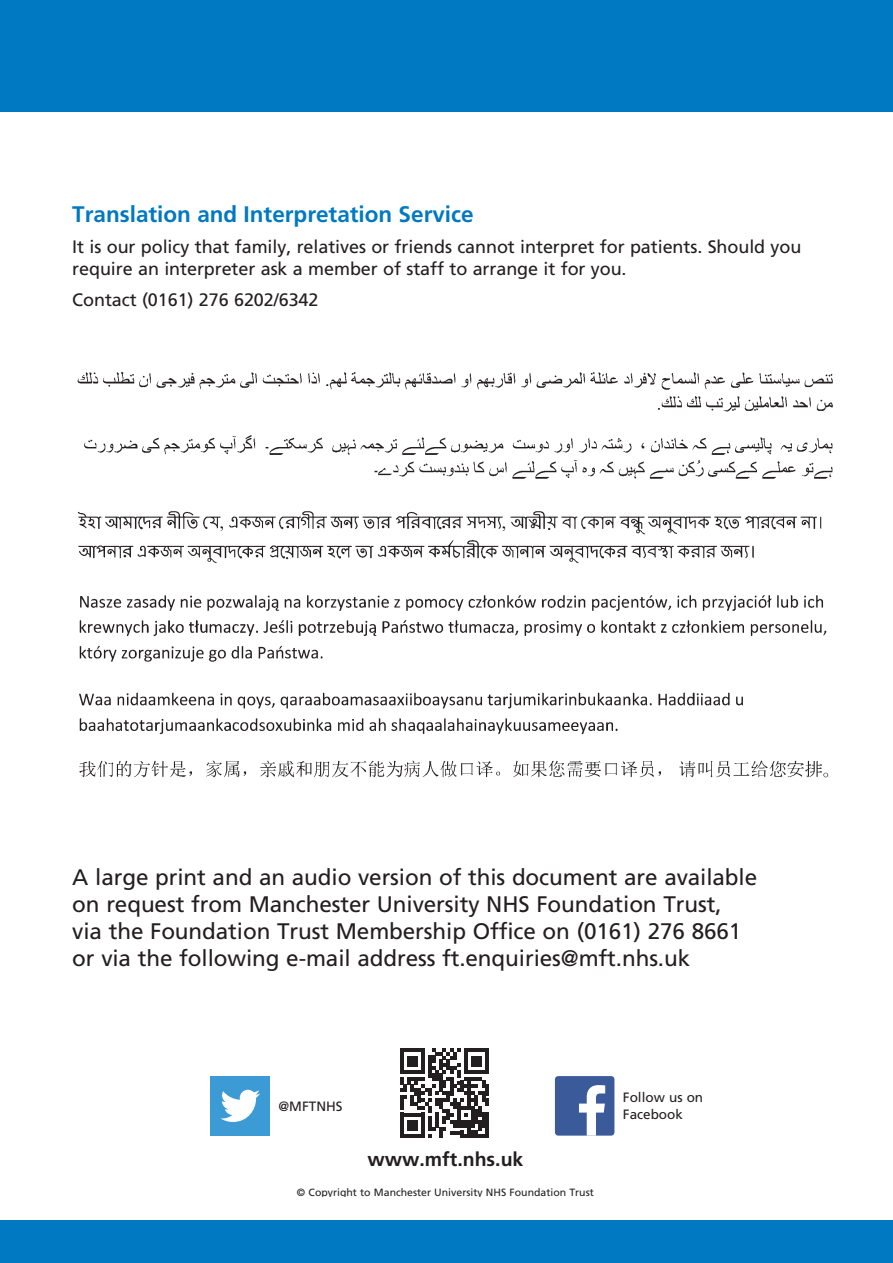
<style>
.page{position:relative;width:893px;height:1263px;background:#fff}
.page>*{position:absolute;margin:0;border:0;box-sizing:border-box;transform-origin:0 0}
.BODY_FINAL_4_5_after{font:22.5px/27px "Frutiger";letter-spacing:-.005em;color:#231f20}
.t1{font:700 22.5px "Frutiger";color:#0079c2}
.t2{font:700 19.5px "Frutiger";color:#231f20}
.BODY_FINAL_4_5_after-2{font:18px/22.5px "Frutiger";letter-spacing:-.005em;color:#231f20}
.t3{font:13.5px/16.2px "Frutiger";color:#231f20}
.t4{font:10.5px "Frutiger";color:#231f20}
</style>
<div class="page">
<div style="left:0;top:1220px;width:893px;height:43px;background:#0079c2"></div>
<img style="left:77px;top:371px;width:756px;height:407px">
<div style="left:0;top:0;width:893px;height:112px;background:#0079c2"></div>
<div style="left:210px;top:1076px;width:60px;height:59px;background:#3c9bd5"></div>
<svg style="left:220px;top:1090px;width:40px;height:32px"></svg>
<div style="left:555px;top:1076px;width:59px;height:59px;background:#3b5a9a;border-radius:3px"></div>
<svg style="left:579px;top:1085px;width:26px;height:50px"></svg>
<svg style="left:400px;top:1049px;width:89px;height:89px"></svg>
<p class="t1" style="left:72px;top:201px;width:403px">Translation and Interpretation Service</p>
<p class="BODY_FINAL_4_5_after-2" style="left:72px;top:235px;width:731px">It is our policy that family, relatives or friends cannot interpret for patients. Should you require an interpreter ask a member of staff to arrange it for you.</p>
<p class="BODY_FINAL_4_5_after-2" style="left:72px;top:289px;width:248px">Contact (0161) 276 6202/6342</p>
<p class="BODY_FINAL_4_5_after" style="left:72px;top:863px;width:686px">A large print and an audio version of this document are available on request from Manchester University NHS Foundation Trust,<br>via the Foundation Trust Membership Office on (0161) 276 8661 or via the following e-mail address ft.enquiries@mft.nhs.uk</p>
<p class="t3" style="left:279px;top:1098px;width:66px">@MFTNHS</p>
<p class="t3" style="left:623px;top:1089px;width:82px">Follow us on<br>Facebook</p>
<p class="t2" style="left:367px;top:1148px;width:158px">www.mft.nhs.uk</p>
<p class="t4" style="left:297px;top:1186px;width:298px">© Copyright to Manchester University NHS Foundation Trust</p>
</div>
